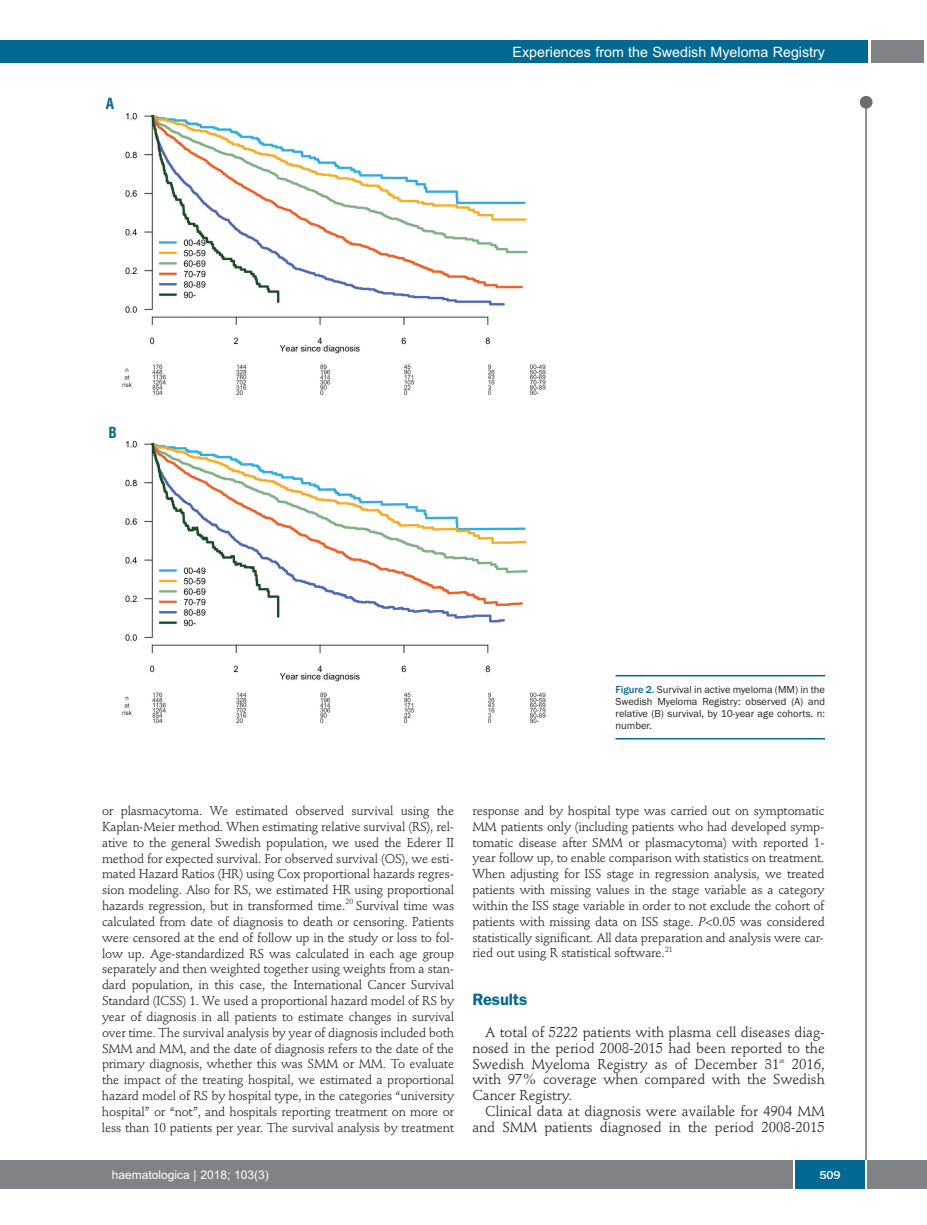
<style>
.page{position:relative;width:927px;height:1225px;background:#fff}
.page>*{position:absolute;margin:0;border:0;box-sizing:border-box;transform-origin:0 0}
.t1{font:600 16.5px "Franklin Gothic";letter-spacing:-.01em;color:#006991}
.t2{font:700 condensed 15px "Helvetica";color:#006991}
.t3{font:14.25px/15.9px "Stempel Schneidler";letter-spacing:-.005em;color:#231f20;text-align:justify}
.t4{font:14.25px "Arial";color:#fff}
.t5{font:12.75px/15.9px "Stempel Schneidler";letter-spacing:-.015em;color:#231f20;text-align:justify}
.t6{font:12px "Arial";color:#fff}
.t7{font:500 12px "Franklin Gothic";color:#fff}
.t8{font:10.5px/12px "Franklin Gothic";color:#231f20;text-align:justify}
.s1{font-weight:500;color:#006991}
.s2{font-style:italic}
</style>
<div class="page">
<div style="left:860px;top:96px;width:12px;height:13px;background:#6c6d70;border-radius:50%"></div>
<hr style="left:865px;top:98px;width:2px;height:1062px;background:#6c6d70">
<div style="left:871px;top:40px;width:52px;height:22px;background:#808285"></div>
<div style="left:18px;top:40px;width:849px;height:22px;background:#006991"></div>
<div style="left:17px;top:1160px;width:910px;height:28px;background:#808285"></div>
<div style="left:795px;top:1160px;width:70px;height:28px;background:#006991"></div>
<hr style="left:793px;top:1160px;width:2px;height:28px;background:#fff">
<hr style="left:865px;top:1160px;width:2px;height:28px;background:#fff">
<div style="left:0;top:40px;width:19px;height:22px;background:#006991"></div>
<div style="left:0;top:1160px;width:18px;height:28px;background:#808285"></div>
<img style="left:122px;top:113px;width:424px;height:611px">
<hr style="left:616px;top:675px;width:209px;height:1px;background:#006991">
<hr style="left:616px;top:738px;width:209px;height:1px;background:#006991">
<p class="t2" style="left:106px;top:95px;width:10px">A</p>
<p class="t2" style="left:109px;top:423px;width:10px">B</p>
<p class="t4" style="left:513px;top:44px;width:314px">Experiences from the Swedish Myeloma Registry</p>
<p class="t8" style="left:616px;top:684px;width:211px"><span class="s1">Figure 2.</span> Survival in active myeloma (MM) in the Swedish Myeloma Registry: observed (A) and relative (B) survival, by 10-year age cohorts. n: number.</p>
<p class="t5" style="left:102px;top:804px;width:354px">or plasmacytoma. We estimated observed survival using the Kaplan-Meier method. When estimating relative survival (RS), rel&shy;ative to the general Swedish population, we used the Ederer II method for expected survival. For observed survival (OS), we esti&shy;mated Hazard Ratios (HR) using Cox proportional hazards regres&shy;sion modeling. Also for RS, we estimated HR using proportional hazards regression, but in transformed time.<sup>20</sup> Survival time was calculated from date of diagnosis to death or censoring. Patients were censored at the end of follow up in the study or loss to fol&shy;low up. Age-standardized RS was calculated in each age group separately and then weighted together using weights from a stan&shy;dard population, in this case, the International Cancer Survival Standard (ICSS) 1. We used a proportional hazard model of RS by year of diagnosis in all patients to estimate changes in survival over time. The survival analysis by year of diagnosis included both SMM and MM, and the date of diagnosis refers to the date of the primary diagnosis, whether this was SMM or MM. To evaluate the impact of the treating hospital, we estimated a proportional hazard model of RS by hospital type, in the categories “university hospital” or “not”, and hospitals reporting treatment on more or less than 10 patients per year. The survival analysis by treatment</p>
<p class="t5" style="left:472px;top:804px;width:354px">response and by hospital type was carried out on symptomatic MM patients only (including patients who had developed symp&shy;tomatic disease after SMM or plasmacytoma) with reported 1- year follow up, to enable comparison with statistics on treatment.<br>When adjusting for ISS stage in regression analysis, we treated patients with missing values in the stage variable as a category within the ISS stage variable in order to not exclude the cohort of patients with missing data on ISS stage. <span class="s2">P</span>&lt;0.05 was considered statistically significant. All data preparation and analysis were car&shy;ried out using R statistical software.<sup>21</sup></p>
<p class="t1" style="left:472px;top:993px;width:56px">Results</p>
<p class="t3" style="left:472px;top:1025px;width:354px;text-indent:13px">A total of 5222 patients with plasma cell diseases diag&shy;nosed in the period 2008-2015 had been reported to the Swedish Myeloma Registry as of December 31<sup>st</sup> 2016, with 97% coverage when compared with the Swedish Cancer Registry.</p>
<p class="t3" style="left:472px;top:1104px;width:354px;text-align:right">Clinical data at diagnosis were available for 4904 MM and SMM patients diagnosed in the period 2008-2015</p>
<p class="t6" style="left:112px;top:1167px;width:158px">haematologica | 2018; 103(3)</p>
<p class="t7" style="left:819px;top:1167px;width:23px">509</p>
</div>
